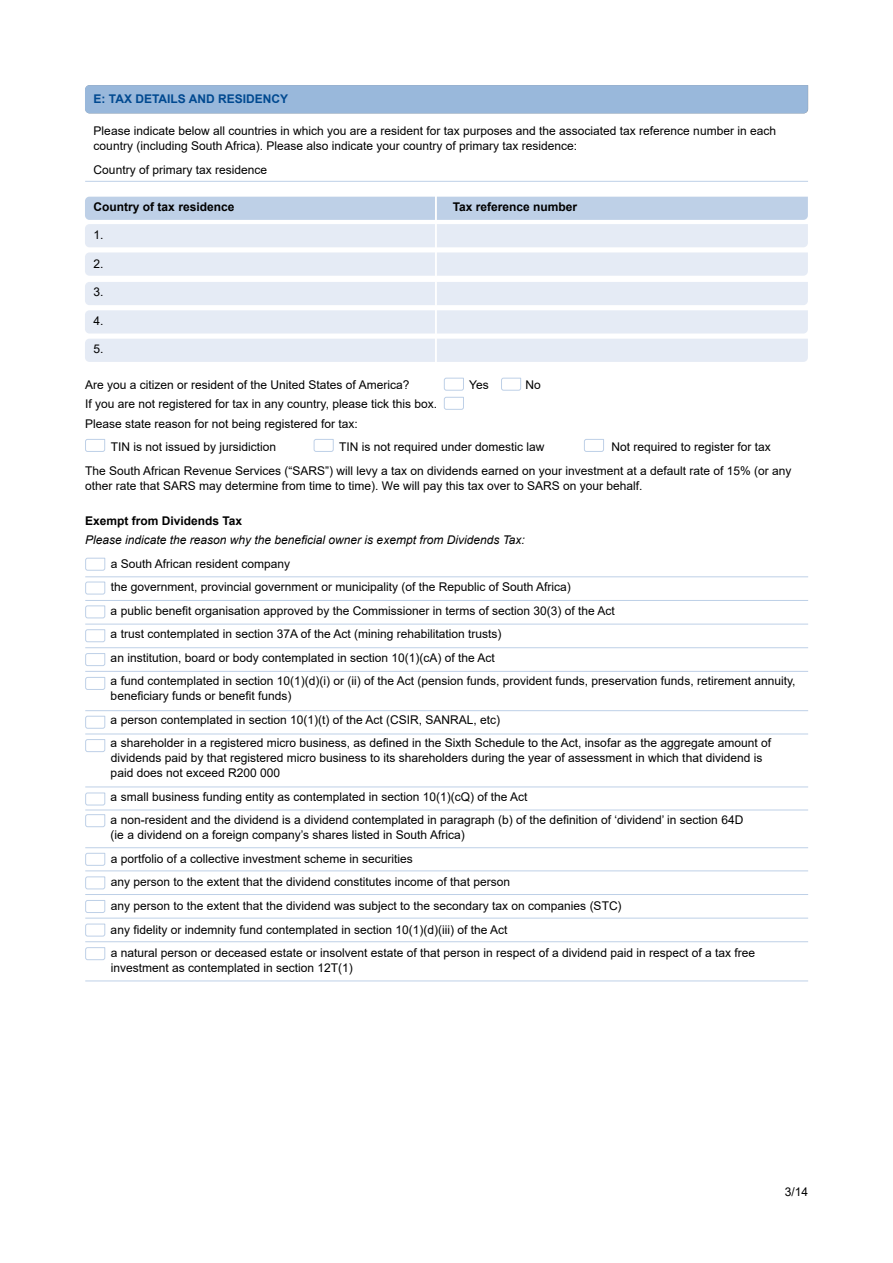
<style>
.page{position:relative;width:893px;height:1263px;background:#fff}
.page>*{position:absolute;margin:0;border:0;box-sizing:border-box;transform-origin:0 0}
.t1{font:12px/23.5px "Arial";color:#000}
.t2{font:italic 12px "Arial";color:#000}
.t3{font:700 12px "Arial";color:#000}
.t4{font:700 12px "Arial";color:#004990}
</style>
<div class="page">
<svg style="left:85px;top:197px;width:723px;height:79px;background:#dce5f2"></svg>
<svg style="left:85px;top:282px;width:723px;height:51px;background:#e7edf6"></svg>
<div style="left:85px;top:339px;width:723px;height:23px;background:#e5ebf5"></div>
<svg style="left:444px;top:377px;width:20px;height:33px"></svg>
<svg style="left:501px;top:377px;width:20px;height:14px"></svg>
<svg style="left:85px;top:581px;width:21px;height:14px"></svg>
<svg style="left:85px;top:557px;width:21px;height:14px"></svg>
<svg style="left:85px;top:605px;width:21px;height:14px"></svg>
<svg style="left:85px;top:629px;width:21px;height:13px"></svg>
<svg style="left:85px;top:653px;width:21px;height:13px"></svg>
<svg style="left:85px;top:677px;width:21px;height:13px"></svg>
<svg style="left:85px;top:739px;width:21px;height:13px"></svg>
<svg style="left:85px;top:715px;width:21px;height:14px"></svg>
<svg style="left:85px;top:792px;width:21px;height:14px"></svg>
<svg style="left:85px;top:814px;width:21px;height:13px"></svg>
<svg style="left:85px;top:852px;width:21px;height:14px"></svg>
<svg style="left:85px;top:876px;width:21px;height:14px"></svg>
<svg style="left:85px;top:900px;width:21px;height:13px"></svg>
<svg style="left:85px;top:923px;width:21px;height:14px"></svg>
<svg style="left:85px;top:947px;width:21px;height:13px"></svg>
<hr style="left:85px;top:576px;width:723px;height:1px;background:#bed0e7">
<hr style="left:85px;top:600px;width:723px;height:1px;background:#bed0e7">
<hr style="left:85px;top:624px;width:723px;height:1px;background:#bed0e7">
<hr style="left:85px;top:647px;width:723px;height:1px;background:#bed0e7">
<hr style="left:85px;top:671px;width:723px;height:1px;background:#bed0e7">
<hr style="left:85px;top:734px;width:723px;height:1px;background:#bed0e7">
<hr style="left:85px;top:710px;width:723px;height:1px;background:#bed0e7">
<hr style="left:85px;top:786px;width:723px;height:1px;background:#bed0e7">
<hr style="left:85px;top:810px;width:723px;height:1px;background:#bed0e7">
<hr style="left:85px;top:847px;width:723px;height:1px;background:#bed0e7">
<hr style="left:85px;top:870px;width:723px;height:1px;background:#bed0e7">
<hr style="left:85px;top:894px;width:723px;height:1px;background:#bed0e7">
<hr style="left:85px;top:918px;width:723px;height:1px;background:#bed0e7">
<hr style="left:85px;top:941px;width:723px;height:1px;background:#bed0e7">
<hr style="left:85px;top:980px;width:723px;height:1px;background:#bed0e7">
<hr style="left:85px;top:181px;width:723px;height:1px;background:#bed0e7">
<svg style="left:313px;top:439px;width:21px;height:13px"></svg>
<svg style="left:85px;top:439px;width:20px;height:13px"></svg>
<svg style="left:584px;top:439px;width:20px;height:13px"></svg>
<hr style="left:435px;top:194px;width:2px;height:168px;background:#fff">
<div style="left:85px;top:85px;width:723px;height:28px;background:#99b8db"></div>
<p class="t4" style="left:94px;top:90px;width:196px">E: TAX DETAILS AND RESIDENCY</p>
<p class="t1" style="left:94px;top:124px;width:684px;line-height:15px">Please indicate below all countries in which you are a resident for tax purposes and the associated tax reference number in each country (including South Africa). Please also indicate your country of primary tax residence:</p>
<p class="t1" style="left:94px;top:158px;width:175px">Country of primary tax residence</p>
<p class="t3" style="left:94px;top:198px;width:142px">Country of tax residence</p>
<p class="t3" style="left:453px;top:198px;width:126px">Tax reference number</p>
<p class="t1" style="left:94px;top:223px;width:12px">1.</p>
<p class="t1" style="left:94px;top:252px;width:12px">2.</p>
<p class="t1" style="left:94px;top:280px;width:12px">3.</p>
<p class="t1" style="left:94px;top:309px;width:12px">4.</p>
<p class="t1" style="left:94px;top:337px;width:12px">5.</p>
<p class="t1" style="left:85px;top:373px;width:326px">Are you a citizen or resident of the United States of America?</p>
<p class="t1" style="left:469px;top:373px;width:21px">Yes</p>
<p class="t1" style="left:525px;top:373px;width:17px">No</p>
<p class="t1" style="left:85px;top:394px;width:353px;line-height:19.2px">If you are not registered for tax in any country, please tick this box.<br>Please state reason for not being registered for tax:</p>
<p class="t1" style="left:111px;top:435px;width:167px">TIN is not issued by jursidiction</p>
<p class="t1" style="left:339px;top:435px;width:207px">TIN is not required under domestic law</p>
<p class="t1" style="left:85px;top:435px;width:708px;text-indent:526px">Not required to register for tax<br>The South African Revenue Services (“SARS”) will levy a tax on dividends earned on your investment at a default rate of 15% (or any</p>
<p class="t1" style="left:85px;top:473px;width:559px">other rate that SARS may determine from time to time). We will pay this tax over to SARS on your behalf.</p>
<p class="t3" style="left:85px;top:512px;width:159px">Exempt from Dividends Tax</p>
<p class="t2" style="left:85px;top:532px;width:441px">Please indicate the reason why the beneficial owner is exempt from Dividends Tax:</p>
<p class="t1" style="left:111px;top:552px;width:686px">a South African resident company<br>the government, provincial government or municipality (of the Republic of South Africa)<br>a public benefit organisation approved by the Commissioner in terms of section 30(3) of the Act<br>a trust contemplated in section 37A of the Act (mining rehabilitation trusts)<br>an institution, board or body contemplated in section 10(1)(cA) of the Act<br>a fund contemplated in section 10(1)(d)(i) or (ii) of the Act (pension funds, provident funds, preservation funds, retirement annuity,</p>
<p class="t1" style="left:111px;top:684px;width:662px">beneficiary funds or benefit funds)<br>a person contemplated in section 10(1)(t) of the Act (CSIR, SANRAL, etc)<br>a shareholder in a registered micro business, as defined in the Sixth Schedule to the Act, insofar as the aggregate amount of</p>
<p class="t1" style="left:111px;top:751px;width:653px;line-height:15px">dividends paid by that registered micro business to its shareholders during the year of assessment in which that dividend is paid does not exceed R200 000</p>
<p class="t1" style="left:111px;top:785px;width:634px">a small business funding entity as contemplated in section 10(1)(cQ) of the Act<br>a non-resident and the dividend is a dividend contemplated in paragraph (b) of the definition of ‘dividend’ in section 64D</p>
<p class="t1" style="left:111px;top:823px;width:646px">(ie a dividend on a foreign company’s shares listed in South Africa)<br>a portfolio of a collective investment scheme in securities<br>any person to the extent that the dividend constitutes income of that person<br>any person to the extent that the dividend was subject to the secondary tax on companies (STC)<br>any fidelity or indemnity fund contemplated in section 10(1)(d)(iii) of the Act<br>a natural person or deceased estate or insolvent estate of that person in respect of a dividend paid in respect of a tax free</p>
<p class="t1" style="left:111px;top:956px;width:244px">investment as contemplated in section 12T(1)</p>
<p class="t1" style="left:785px;top:1180px;width:25px">3/14</p>
</div>
